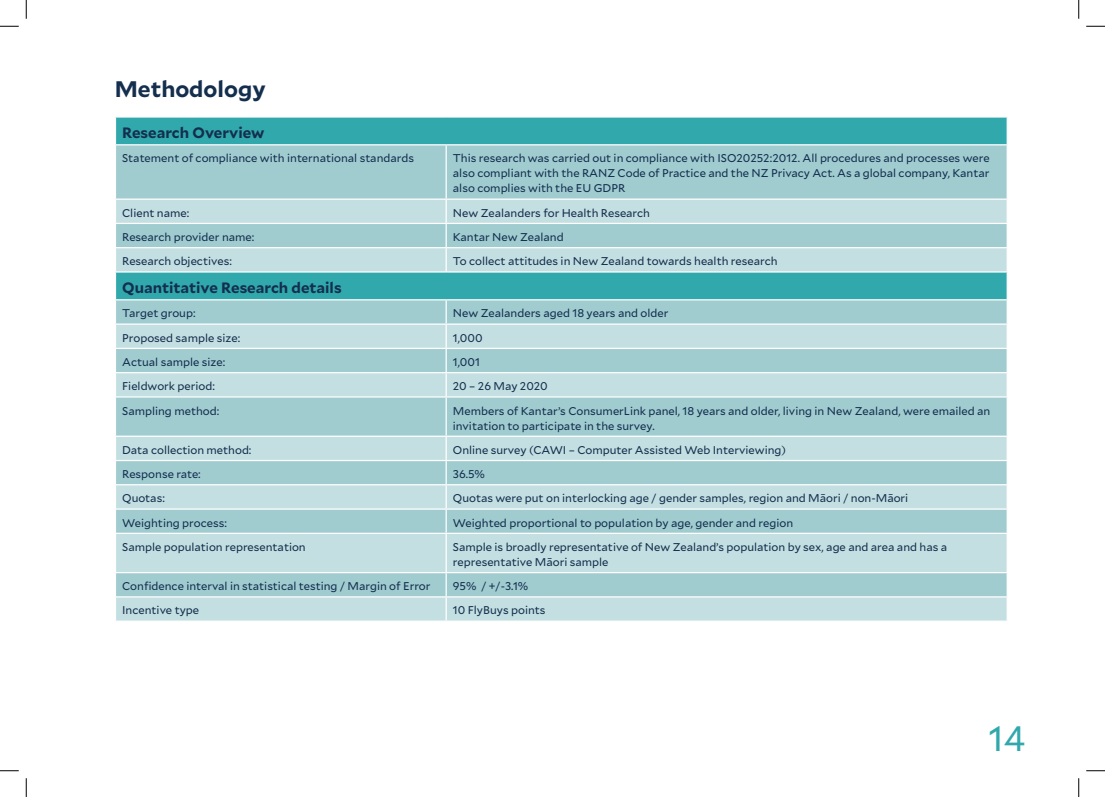
<style>
.page{position:relative;width:1105px;height:797px;background:#fff}
.page>*{position:absolute;margin:0;border:0;box-sizing:border-box;transform-origin:0 0}
.t1{font:35px "Mallory";color:#30a8ac}
.t2{font:700 22.5px "Mallory";color:#142e4e}
.t3{font:700 15px "Mallory";color:#142e4e}
.t4{font:11.25px/15px "Mallory";color:#142e4e}
</style>
<div class="page">
<div style="left:116px;top:118px;width:890px;height:26px;background:#30a8ac"></div>
<div style="left:116px;top:145px;width:890px;height:53px;background:#a0ccd0"></div>
<svg style="left:116px;top:200px;width:890px;height:420px;background:#abd3d6"></svg>
<hr style="left:446px;top:145px;width:1px;height:53px;background:#fff">
<hr style="left:115px;top:223px;width:331px;height:1px;background:#fff">
<hr style="left:446px;top:223px;width:562px;height:1px;background:#fff">
<hr style="left:115px;top:247px;width:331px;height:1px;background:#fff">
<hr style="left:446px;top:247px;width:562px;height:1px;background:#fff">
<svg style="left:446px;top:200px;width:1px;height:71px"></svg>
<hr style="left:115px;top:271px;width:331px;height:1px;background:#fff">
<hr style="left:446px;top:271px;width:562px;height:1px;background:#fff">
<hr style="left:115px;top:299px;width:331px;height:1px;background:#fff">
<hr style="left:446px;top:299px;width:562px;height:1px;background:#fff">
<hr style="left:115px;top:323px;width:331px;height:2px;background:#fff">
<hr style="left:446px;top:323px;width:562px;height:2px;background:#fff">
<hr style="left:115px;top:348px;width:331px;height:1px;background:#fff">
<hr style="left:446px;top:348px;width:562px;height:1px;background:#fff">
<hr style="left:115px;top:372px;width:331px;height:1px;background:#fff">
<hr style="left:446px;top:372px;width:562px;height:1px;background:#fff">
<svg style="left:446px;top:300px;width:1px;height:96px"></svg>
<hr style="left:446px;top:534px;width:1px;height:38px;background:#fff">
<hr style="left:115px;top:396px;width:331px;height:1px;background:#fff">
<hr style="left:446px;top:396px;width:562px;height:1px;background:#fff">
<hr style="left:446px;top:397px;width:1px;height:38px;background:#fff">
<hr style="left:115px;top:435px;width:331px;height:2px;background:#fff">
<hr style="left:446px;top:435px;width:562px;height:2px;background:#fff">
<hr style="left:115px;top:460px;width:331px;height:1px;background:#fff">
<hr style="left:446px;top:460px;width:562px;height:1px;background:#fff">
<hr style="left:115px;top:484px;width:331px;height:1px;background:#fff">
<hr style="left:446px;top:484px;width:562px;height:1px;background:#fff">
<hr style="left:115px;top:508px;width:331px;height:1px;background:#fff">
<hr style="left:446px;top:508px;width:562px;height:1px;background:#fff">
<svg style="left:446px;top:437px;width:1px;height:95px"></svg>
<hr style="left:115px;top:532px;width:331px;height:2px;background:#fff">
<hr style="left:446px;top:532px;width:562px;height:2px;background:#fff">
<hr style="left:115px;top:572px;width:331px;height:1px;background:#fff">
<hr style="left:446px;top:572px;width:562px;height:1px;background:#fff">
<svg style="left:446px;top:573px;width:1px;height:47px"></svg>
<hr style="left:115px;top:596px;width:331px;height:1px;background:#fff">
<hr style="left:446px;top:596px;width:562px;height:1px;background:#fff">
<svg style="left:0;top:25px;width:19px;height:2px"></svg>
<svg style="left:1086px;top:25px;width:19px;height:2px"></svg>
<svg style="left:0;top:770px;width:19px;height:1px"></svg>
<svg style="left:1086px;top:770px;width:19px;height:1px"></svg>
<svg style="left:25px;top:0;width:2px;height:19px"></svg>
<svg style="left:25px;top:778px;width:2px;height:19px"></svg>
<svg style="left:1078px;top:0;width:1px;height:19px"></svg>
<svg style="left:1078px;top:778px;width:1px;height:19px"></svg>
<h2 class="t2" style="left:115px;top:72px;width:152px">Methodology</h2>
<h3 class="t3" style="left:122px;top:121px;width:144px">Research Overview</h3>
<p class="t4" style="left:122px;top:150px;width:293px">Statement of compliance with international standards</p>
<p class="t4" style="left:453px;top:150px;width:538px;text-align:justify">This research was carried out in compliance with ISO20252:2012. All procedures and processes were also compliant with the RANZ Code of Practice and the NZ Privacy Act. As a global company, Kantar also complies with the EU GDPR</p>
<p class="t4" style="left:122px;top:205px;width:69px">Client name:</p>
<p class="t4" style="left:453px;top:205px;width:199px">New Zealanders for Health Research</p>
<p class="t4" style="left:122px;top:229px;width:134px">Research provider name:</p>
<p class="t4" style="left:453px;top:229px;width:112px">Kantar New Zealand</p>
<p class="t4" style="left:122px;top:253px;width:111px">Research objectives:</p>
<p class="t4" style="left:453px;top:253px;width:326px">To collect attitudes in New Zealand towards health research</p>
<h3 class="t3" style="left:122px;top:276px;width:221px">Quantitative Research details</h3>
<p class="t4" style="left:122px;top:305px;width:75px">Target group:</p>
<p class="t4" style="left:453px;top:305px;width:217px">New Zealanders aged 18 years and older</p>
<p class="t4" style="left:122px;top:329px;width:119px">Proposed sample size:</p>
<p class="t4" style="left:453px;top:329px;width:31px">1,000</p>
<p class="t4" style="left:122px;top:354px;width:105px">Actual sample size:</p>
<p class="t4" style="left:453px;top:354px;width:29px">1,001</p>
<p class="t4" style="left:122px;top:378px;width:94px">Fieldwork period:</p>
<p class="t4" style="left:453px;top:378px;width:96px">20 – 26 May 2020</p>
<p class="t4" style="left:122px;top:402px;width:99px">Sampling method:</p>
<p class="t4" style="left:453px;top:402px;width:539px">Members of Kantar’s ConsumerLink panel, 18 years and older, living in New Zealand, were emailed an invitation to participate in the survey.</p>
<p class="t4" style="left:122px;top:441px;width:131px">Data collection method:</p>
<p class="t4" style="left:453px;top:441px;width:335px">Online survey (CAWI – Computer Assisted Web Interviewing)</p>
<p class="t4" style="left:122px;top:466px;width:80px">Response rate:</p>
<p class="t4" style="left:453px;top:466px;width:34px">36.5%</p>
<p class="t4" style="left:122px;top:490px;width:44px">Quotas:</p>
<p class="t4" style="left:453px;top:490px;width:457px">Quotas were put on interlocking age / gender samples, region and Māori / non-Māori</p>
<p class="t4" style="left:122px;top:514px;width:106px">Weighting process:</p>
<p class="t4" style="left:453px;top:514px;width:342px">Weighted proportional to population by age, gender and region</p>
<p class="t4" style="left:122px;top:539px;width:185px">Sample population representation</p>
<p class="t4" style="left:453px;top:539px;width:496px">Sample is broadly representative of New Zealand’s population by sex, age and area and has a representative Māori sample</p>
<p class="t4" style="left:122px;top:578px;width:310px">Confidence interval in statistical testing / Margin of Error</p>
<p class="t4" style="left:453px;top:578px;width:77px">95% / +/-3.1%</p>
<p class="t4" style="left:122px;top:602px;width:78px">Incentive type</p>
<p class="t4" style="left:453px;top:602px;width:94px">10 FlyBuys points</p>
<h1 class="t1" style="left:988px;top:713px;width:38px">14</h1>
</div>
